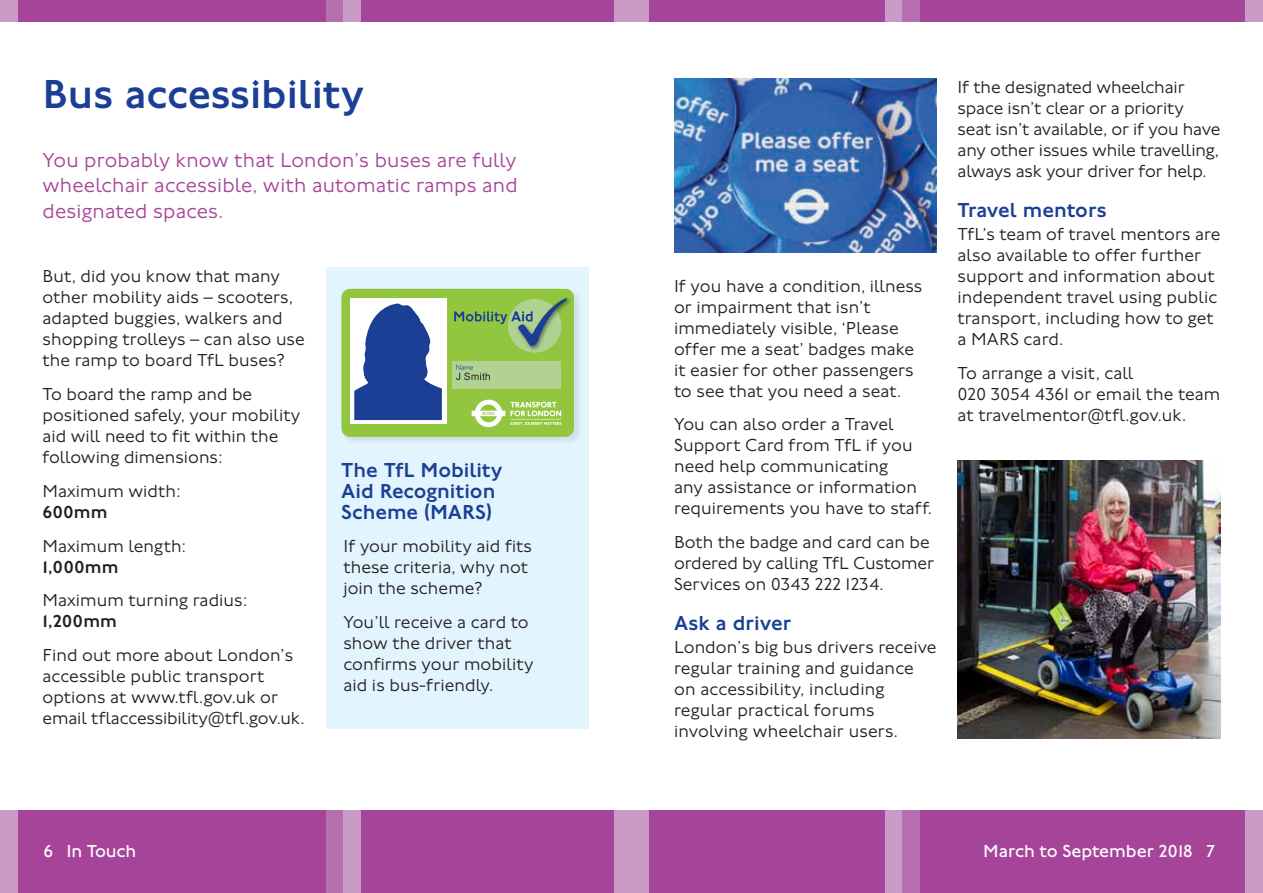
<style>
.page{position:relative;width:1263px;height:893px;background:#fff}
.page>*{position:absolute;margin:0;border:0;box-sizing:border-box;transform-origin:0 0}
.t1{font:500 42px "Johnston 100";color:#1b3f94}
.t2{font:300 21px/25.2px "Johnston 100";letter-spacing:.01em;color:#a64499;text-align:justify}
.t3{font:500 21px/21px "Johnston 100";color:#1b3f94}
.t4{font:300 18px/21px "Johnston 100";letter-spacing:.005em;color:#231f20}
.t5{font:18px "Johnston 100";color:#fff}
.t6{font:500 18px "Johnston 100";letter-spacing:.005em;color:#231f20}
</style>
<div class="page">
<div style="left:0;top:810px;width:1263px;height:83px;background:#a64499"></div>
<div style="left:326px;top:810px;width:17px;height:83px;background:#b670af"></div>
<div style="left:343px;top:810px;width:17px;height:83px;background:#ca9ac6"></div>
<div style="left:614px;top:810px;width:17px;height:83px;background:#ca9ac6"></div>
<div style="left:631px;top:810px;width:17px;height:83px;background:#ca9ac6"></div>
<div style="left:885px;top:810px;width:17px;height:83px;background:#ca9ac6"></div>
<div style="left:902px;top:810px;width:17px;height:83px;background:#b670af"></div>
<div style="left:0;top:810px;width:17px;height:83px;background:#ca9ac6"></div>
<div style="left:1246px;top:810px;width:17px;height:83px;background:#ca9ac6"></div>
<div style="left:0;top:0;width:1263px;height:21px;background:#a64499"></div>
<div style="left:326px;top:0;width:17px;height:21px;background:#b670af"></div>
<div style="left:343px;top:0;width:17px;height:21px;background:#ca9ac6"></div>
<div style="left:614px;top:0;width:17px;height:21px;background:#ca9ac6"></div>
<div style="left:631px;top:0;width:17px;height:21px;background:#ca9ac6"></div>
<div style="left:885px;top:0;width:17px;height:21px;background:#ca9ac6"></div>
<div style="left:902px;top:0;width:17px;height:21px;background:#b670af"></div>
<div style="left:0;top:0;width:17px;height:21px;background:#ca9ac6"></div>
<div style="left:1246px;top:0;width:17px;height:21px;background:#ca9ac6"></div>
<img style="left:674px;top:78px;width:262px;height:175px">
<img style="left:958px;top:460px;width:262px;height:278px">
<div style="left:326px;top:268px;width:263px;height:461px;background:#e2f4fd"></div>
<div style="left:342px;top:289px;width:240px;height:156px;background:#d6e7f0"></div>
<div style="left:341px;top:289px;width:233px;height:148px;background:#92c63f;border-radius:9px"></div>
<svg style="left:472px;top:400px;width:89px;height:27px"></svg>
<div style="left:350px;top:298px;width:97px;height:126px;background:#fff"></div>
<svg style="left:354px;top:304px;width:88px;height:116px"></svg>
<div style="left:453px;top:362px;width:108px;height:27px;background:#b1d292"></div>
<svg style="left:456px;top:365px;width:34px;height:15px"></svg>
<img style="left:567px;top:295px;width:7px;height:10px">
<img style="left:517px;top:346px;width:35px;height:7px">
<svg style="left:454px;top:298px;width:113px;height:48px"></svg>
<h1 class="t1" style="left:43px;top:71px;width:323px">Bus accessibility</h1>
<p class="t2" style="left:43px;top:148px;width:477px">You probably know that London’s buses are fully wheelchair accessible, with automatic ramps and designated spaces.</p>
<p class="t4" style="left:43px;top:266px;width:264px">But, did you know that many other mobility aids – scooters, adapted buggies, walkers and shopping trolleys – can also use the ramp to board TfL buses?</p>
<p class="t4" style="left:43px;top:384px;width:259px">To board the ramp and be positioned safely, your mobility aid will need to fit within the following dimensions:</p>
<p class="t4" style="left:43px;top:481px;width:140px">Maximum width:</p>
<p class="t6" style="left:43px;top:502px;width:66px">600mm</p>
<p class="t4" style="left:43px;top:535px;width:145px">Maximum length:</p>
<p class="t6" style="left:43px;top:557px;width:77px">1,000mm</p>
<p class="t4" style="left:43px;top:590px;width:207px">Maximum turning radius:</p>
<p class="t6" style="left:43px;top:611px;width:76px">1,200mm</p>
<p class="t4" style="left:43px;top:645px;width:263px">Find out more about London’s accessible public transport options at www.tfl.gov.uk or email tflaccessibility@tfl.gov.uk.</p>
<p class="t3" style="left:341px;top:460px;width:163px">The TfL Mobility<br>Aid Recognition<br>Scheme (MARS)</p>
<p class="t4" style="left:343px;top:536px;width:190px">If your mobility aid fits these criteria, why not join the scheme?</p>
<p class="t4" style="left:343px;top:612px;width:192px">You’ll receive a card to show the driver that confirms your mobility aid is bus-friendly.</p>
<p class="t4" style="left:674px;top:275px;width:250px">If you have a condition, illness or impairment that isn’t immediately visible, ‘Please offer me a seat’ badges make it easier for other passengers to see that you need a seat.</p>
<p class="t4" style="left:674px;top:414px;width:259px">You can also order a Travel<br>Support Card from TfL if you need help communicating<br>any assistance or information requirements you have to staff.</p>
<p class="t4" style="left:674px;top:532px;width:262px">Both the badge and card can be ordered by calling TfL Customer<br>Services on 0343 222 1234.</p>
<p class="t3" style="left:674px;top:613px;width:119px">Ask a driver</p>
<p class="t4" style="left:674px;top:637px;width:264px">London’s big bus drivers receive regular training and guidance on accessibility, including regular practical forums involving wheelchair users.</p>
<p class="t4" style="left:957px;top:77px;width:264px">If the designated wheelchair space isn’t clear or a priority seat isn’t available, or if you have any other issues while travelling, always ask your driver for help.</p>
<p class="t3" style="left:957px;top:200px;width:151px">Travel mentors</p>
<p class="t4" style="left:957px;top:224px;width:264px">TfL’s team of travel mentors are also available to offer further support and information about independent travel using public transport, including how to get a MARS card.</p>
<p class="t4" style="left:957px;top:363px;width:264px">To arrange a visit, call<br>020 3054 4361 or email the team at travelmentor@tfl.gov.uk.</p>
<p class="t5" style="left:44px;top:841px;width:94px">6 In Touch</p>
<p class="t5" style="left:983px;top:841px;width:233px">March to September 2018 7</p>
</div>
